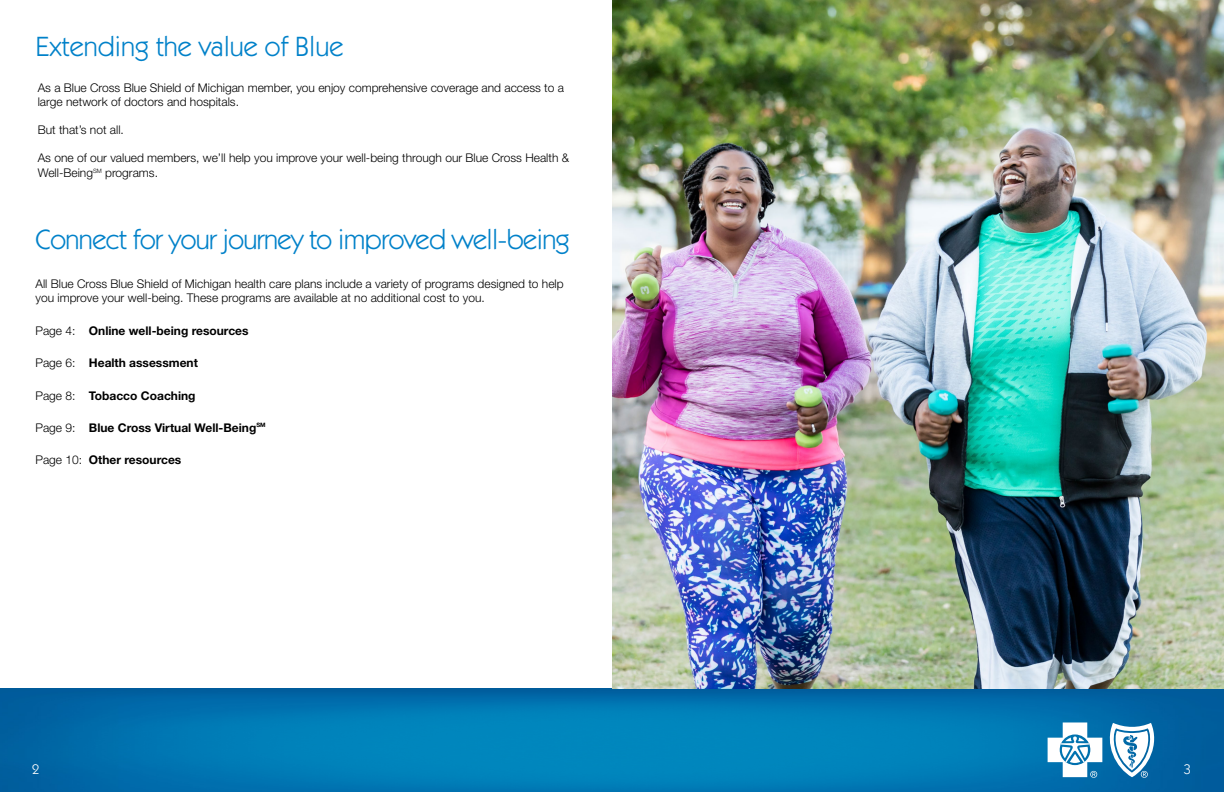
<style>
.page{position:relative;width:1224px;height:792px;background:#fff}
.page>*{position:absolute;margin:0;border:0;box-sizing:border-box;transform-origin:0 0}
.t1{font:28px "ITC Kabel Std";letter-spacing:-.02em;color:#0081c9}
.t2{font:28px "ITC Kabel Std";color:#0081c9}
.t3{font:14px "ITC Kabel Std";color:#fff}
.t4{font:300 12px/14.4px "Helvetica Neue LT Std";color:#000}
.t5{font:700 12px "Helvetica Neue LT Std";color:#000}
.s1{font-weight:300}
</style>
<div class="page">
<img style="left:0;top:688px;width:1224px;height:104px">
<svg style="left:1048px;top:722px;width:112px;height:56px"></svg>
<img style="left:612px;top:0;width:612px;height:688px">
<h1 class="t2" style="left:36px;top:30px;width:309px">Extending the value of Blue</h1>
<p class="t4" style="left:38px;top:80px;width:528px">As a Blue Cross Blue Shield of Michigan member, you enjoy comprehensive coverage and access to a large network of doctors and hospitals.</p>
<p class="t4" style="left:38px;top:123px;width:88px">But that’s not all.</p>
<p class="t4" style="left:38px;top:150px;width:533px">As one of our valued members, we’ll help you improve your well-being through our Blue Cross Health &amp;<br>Well-Being<sup>SM</sup> programs.</p>
<h1 class="t1" style="left:36px;top:223px;width:536px">Connect for your journey to improved well-being</h1>
<p class="t4" style="left:36px;top:276px;width:530px">All Blue Cross Blue Shield of Michigan health care plans include a variety of programs designed to help you improve your well-being. These programs are available at no additional cost to you.</p>
<p class="t5" style="left:36px;top:323px;width:215px"><span class="s1">Page 4:</span> Online well-being resources</p>
<p class="t5" style="left:36px;top:356px;width:164px"><span class="s1">Page 6:</span> Health assessment</p>
<p class="t5" style="left:36px;top:388px;width:162px"><span class="s1">Page 8:</span> Tobacco Coaching</p>
<p class="t5" style="left:36px;top:420px;width:232px"><span class="s1">Page 9:</span> Blue Cross Virtual Well-Being<sup>SM</sup></p>
<p class="t5" style="left:36px;top:453px;width:147px"><span class="s1">Page 10:</span> Other resources</p>
<p class="t3" style="left:32px;top:761px;width:8px">2</p>
<p class="t3" style="left:1184px;top:761px;width:8px">3</p>
</div>
